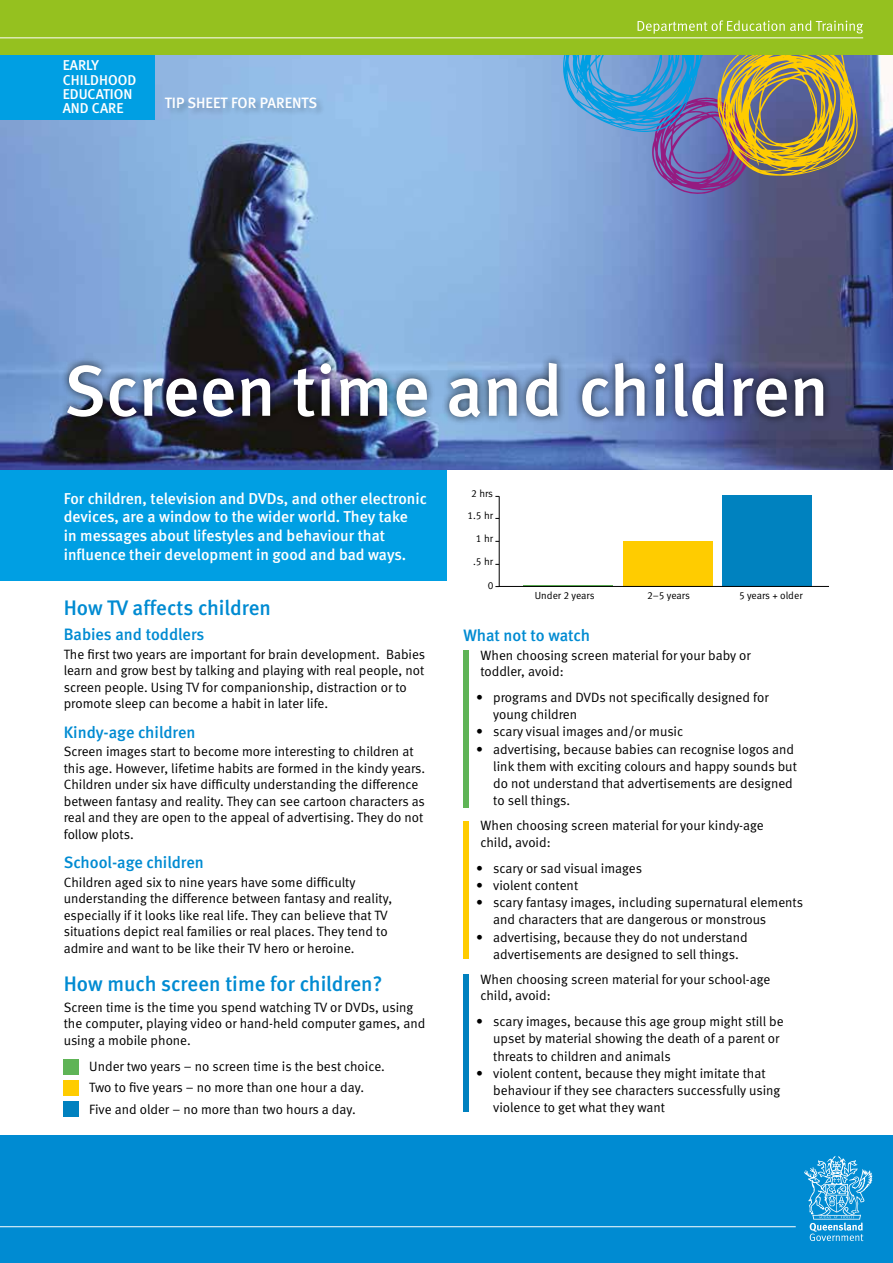
<style>
.page{position:relative;width:893px;height:1263px;background:#fff}
.page>*{position:absolute;margin:0;border:0;box-sizing:border-box;transform-origin:0 0}
.t1{font:72px "Meta Medium LF";color:#fff}
.t2{font:21px "Meta Medium LF";color:#008bd2}
.t3{font:16.5px "Meta Medium LF";color:#008bd2}
.t4{font:15.75px/18.8px "Meta Medium LF";color:#fff}
.t5{font:15px "Meta Medium LF";color:#fff}
.t6{font:14.25px/14.2px "Meta Medium LF";color:#fff}
.t7{font:13.5px/16.5px "Meta Normal LF";color:#000}
.t8{font:10.35px "Meta Normal LF";color:#000}
</style>
<div class="page">
<div style="left:0;top:181px;width:446px;height:400px;background:#009fe3"></div>
<img style="left:0;top:54px;width:893px;height:416px">
<div style="left:0;top:0;width:154px;height:119px;background:#009fe3"></div>
<svg style="left:563px;top:54px;width:295px;height:141px;background:#7d8a95"></svg>
<div style="left:59px;top:354px;width:773px;height:72px;background:#000;opacity:.75"></div>
<div style="left:165px;top:96px;width:161px;height:20px;background:#8cb3dc"></div>
<div style="left:722px;top:495px;width:90px;height:91px;background:#0082bf"></div>
<div style="left:623px;top:541px;width:89px;height:45px;background:#fc0"></div>
<hr style="left:523px;top:585px;width:90px;height:1px;background:#5fb456">
<hr style="left:499px;top:586px;width:330px;height:1px;background:#000">
<hr style="left:499px;top:496px;width:1px;height:91px;background:#000">
<div style="left:463px;top:974px;width:6px;height:138px;background:#0081bf"></div>
<div style="left:463px;top:821px;width:6px;height:138px;background:#fc0"></div>
<div style="left:463px;top:650px;width:6px;height:157px;background:#5fb456"></div>
<div style="left:64px;top:1080px;width:15px;height:16px;background:#fc0"></div>
<div style="left:64px;top:1101px;width:15px;height:16px;background:#0081bf"></div>
<div style="left:64px;top:1059px;width:15px;height:15px;background:#5fb456"></div>
<div style="left:0;top:1135px;width:893px;height:128px;background:#008bd2"></div>
<div style="left:0;top:0;width:893px;height:54px;background:#95c11f"></div>
<hr style="left:0;top:37px;width:863px;height:1px;background:#fff">
<svg style="left:638px;top:20px;width:225px;height:14px"></svg>
<svg style="left:804px;top:1156px;width:68px;height:85px"></svg>
<hr style="left:0;top:1226px;width:796px;height:1px;background:#fff">
<p class="t6" style="left:63px;top:58px;width:75px">EARLY<br>CHILDHOOD<br>EDUCATION<br>AND CARE</p>
<p class="t5" style="left:165px;top:94px;width:154px">TIP SHEET FOR PARENTS</p>
<h1 class="t1" style="left:64px;top:349px;width:767px">Screen time and children</h1>
<p class="t4" style="left:64px;top:488px;width:365px">For children, television and DVDs, and other electronic devices, are a window to the wider world. They take<br>in messages about lifestyles and behaviour that influence their development in good and bad ways.</p>
<h2 class="t2" style="left:64px;top:595px;width:209px">How TV affects children</h2>
<p class="t3" style="left:64px;top:625px;width:142px">Babies and toddlers</p>
<p class="t7" style="left:64px;top:646px;width:363px">The first two years are important for brain development. Babies learn and grow best by talking and playing with real people, not screen people. Using TV for companionship, distraction or to promote sleep can become a habit in later life.</p>
<p class="t3" style="left:64px;top:722px;width:133px">Kindy-age children</p>
<p class="t7" style="left:64px;top:743px;width:363px">Screen images start to become more interesting to children at this age. However, lifetime habits are formed in the kindy years.<br>Children under six have difficulty understanding the difference between fantasy and reality. They can see cartoon characters as real and they are open to the appeal of advertising. They do not follow plots.</p>
<p class="t3" style="left:64px;top:853px;width:142px">School-age children</p>
<p class="t7" style="left:64px;top:874px;width:330px">Children aged six to nine years have some difficulty understanding the difference between fantasy and reality, especially if it looks like real life. They can believe that TV situations depict real families or real places. They tend to admire and want to be like their TV hero or heroine.</p>
<h2 class="t2" style="left:64px;top:971px;width:320px">How much screen time for children?</h2>
<p class="t7" style="left:64px;top:999px;width:363px">Screen time is the time you spend watching TV or DVDs, using the computer, playing video or hand-held computer games, and using a mobile phone.</p>
<p class="t7" style="left:72px;top:1057px;width:314px">• Under two years – no screen time is the best choice.</p>
<p class="t7" style="left:72px;top:1079px;width:293px">• Two to five years – no more than one hour a day.</p>
<p class="t7" style="left:72px;top:1100px;width:285px">• Five and older – no more than two hours a day.</p>
<p class="t8" style="left:471px;top:488px;width:23px">2 hrs</p>
<p class="t8" style="left:476px;top:532px;width:19px">1 hr</p>
<p class="t8" style="left:467px;top:510px;width:27px">1.5 hr</p>
<p class="t8" style="left:473px;top:555px;width:21px">.5 hr</p>
<p class="t8" style="left:488px;top:580px;width:7px">0</p>
<p class="t8" style="left:535px;top:589px;width:61px">Under 2 years</p>
<p class="t8" style="left:647px;top:589px;width:44px">2–5 years</p>
<p class="t8" style="left:739px;top:589px;width:65px">5 years + older</p>
<p class="t3" style="left:463px;top:626px;width:128px">What not to watch</p>
<p class="t7" style="left:480px;top:646px;width:272px">When choosing screen material for your baby or toddler, avoid:</p>
<p class="t7" style="left:493px;top:688px;width:277px;line-height:17.2px;text-indent:-17px">• programs and DVDs not specifically designed for young children</p>
<p class="t7" style="left:476px;top:723px;width:208px">• scary visual images and/or music</p>
<p class="t7" style="left:493px;top:740px;width:305px;line-height:17.2px;text-indent:-17px">• advertising, because babies can recognise logos and link them with exciting colours and happy sounds but do not understand that advertisements are designed to sell things.</p>
<p class="t7" style="left:480px;top:817px;width:285px">When choosing screen material for your kindy-age child, avoid:</p>
<p class="t7" style="left:476px;top:859px;width:167px">• scary or sad visual images</p>
<p class="t7" style="left:476px;top:877px;width:103px">• violent content</p>
<p class="t7" style="left:493px;top:894px;width:311px;line-height:17.2px;text-indent:-17px">• scary fantasy images, including supernatural elements and characters that are dangerous or monstrous</p>
<p class="t7" style="left:476px;top:928px;width:273px;line-height:17.2px;text-align:center">• advertising, because they do not understand advertisements are designed to sell things.</p>
<p class="t7" style="left:480px;top:971px;width:291px">When choosing screen material for your school-age child, avoid:</p>
<p class="t7" style="left:493px;top:1013px;width:292px;line-height:17.2px;text-indent:-17px">• scary images, because this age group might still be upset by material showing the death of a parent or threats to children and animals</p>
<p class="t7" style="left:493px;top:1064px;width:289px;line-height:17.2px;text-indent:-17px">• violent content, because they might imitate that behaviour if they see characters successfully using violence to get what they want</p>
</div>
